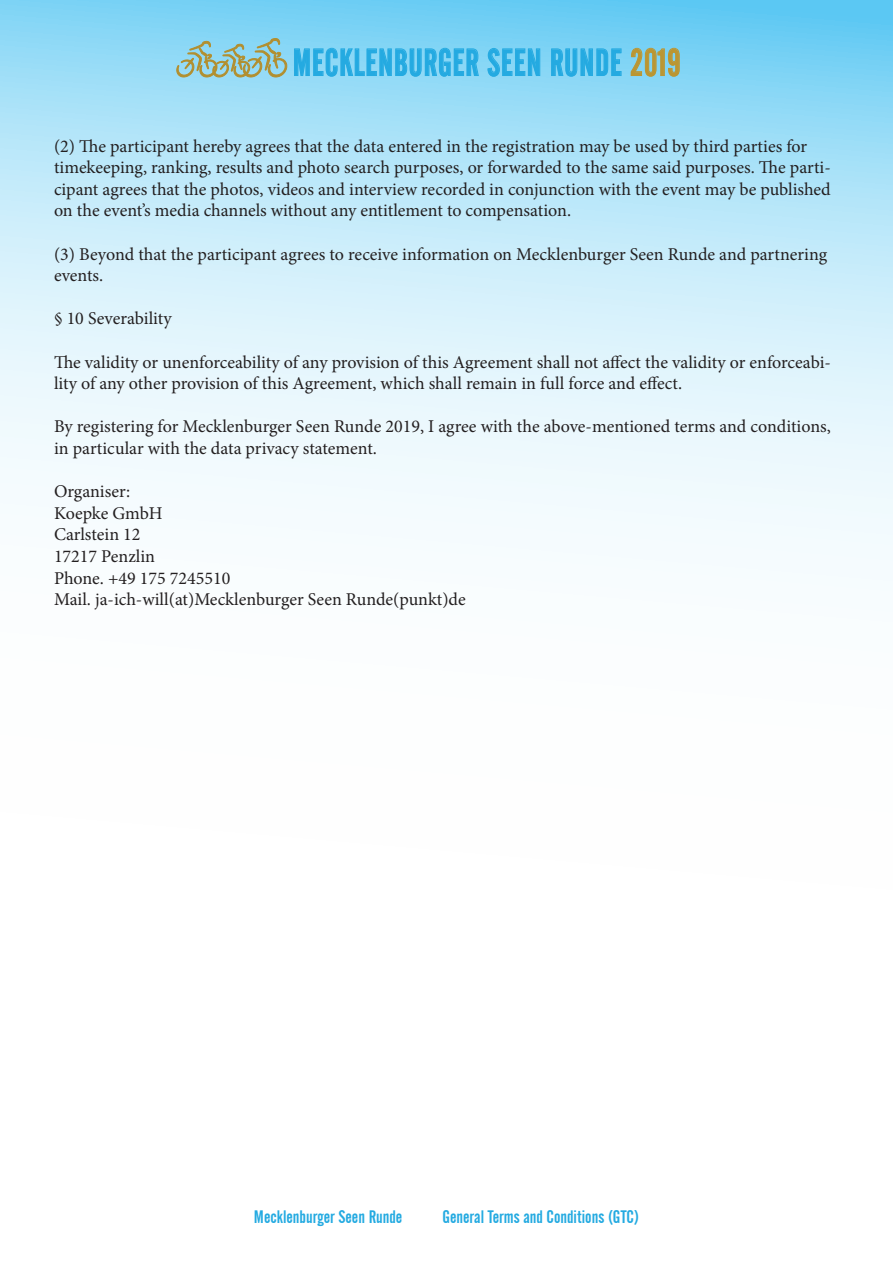
<style>
.page{position:relative;width:893px;height:1263px;background:#fff}
.page>*{position:absolute;margin:0;border:0;box-sizing:border-box;transform-origin:0 0}
.t1{font:37.8px "Alternate Gothic No 2 BT";letter-spacing:.025em;color:#24aae1;scale:.87 1}
.t2{font:18px/21.6px "Minion Pro";color:#231f20}
.t3{font:18px "Alternate Gothic No 2 BT";color:#24aae1}
.s1{color:#bb9632}
</style>
<div class="page">
<svg style="left:0;top:0;width:893px;height:561px"></svg>
<svg style="left:487px;top:38px;width:53px;height:44px"></svg>
<svg style="left:551px;top:38px;width:71px;height:44px"></svg>
<svg style="left:631px;top:48px;width:49px;height:29px"></svg>
<svg style="left:176px;top:38px;width:303px;height:44px"></svg>
<h1 class="t1" style="left:293px;top:41px;width:447px">MECKLENBURGER SEEN RUNDE <span class="s1">2019</span></h1>
<p class="t2" style="left:54px;top:135px;width:778px">(2) The participant hereby agrees that the data entered in the registration may be used by third parties for timekeeping, ranking, results and photo search purposes, or forwarded to the same said purposes. The parti&shy;cipant agrees that the photos, videos and interview recorded in conjunction with the event may be published on the event’s media channels without any entitlement to compensation.</p>
<p class="t2" style="left:54px;top:243px;width:775px">(3) Beyond that the participant agrees to receive information on Mecklenburger Seen Runde and partnering events.</p>
<p class="t2" style="left:54px;top:308px;width:119px">§ 10 Severability</p>
<p class="t2" style="left:54px;top:351px;width:778px">The validity or unenforceability of any provision of this Agreement shall not affect the validity or enforceabi&shy;lity of any other provision of this Agreement, which shall remain in full force and effect.</p>
<p class="t2" style="left:54px;top:416px;width:778px">By registering for Mecklenburger Seen Runde 2019, I agree with the above-mentioned terms and conditions,</p>
<p class="t2" style="left:54px;top:438px;width:324px">in particular with the data privacy statement.</p>
<p class="t2" style="left:54px;top:481px;width:78px">Organiser:</p>
<p class="t2" style="left:54px;top:502px;width:110px">Koepke GmbH</p>
<p class="t2" style="left:54px;top:524px;width:88px">Carlstein 12</p>
<p class="t2" style="left:54px;top:546px;width:103px">17217 Penzlin</p>
<p class="t2" style="left:54px;top:567px;width:178px">Phone. +49 175 7245510</p>
<p class="t2" style="left:54px;top:589px;width:413px">Mail. ja-ich-will(at)Mecklenburger Seen Runde(punkt)de</p>
<p class="t3" style="left:254px;top:1206px;width:150px">Mecklenburger Seen Runde</p>
<p class="t3" style="left:443px;top:1206px;width:198px">General Terms and Conditions (GTC)</p>
</div>
